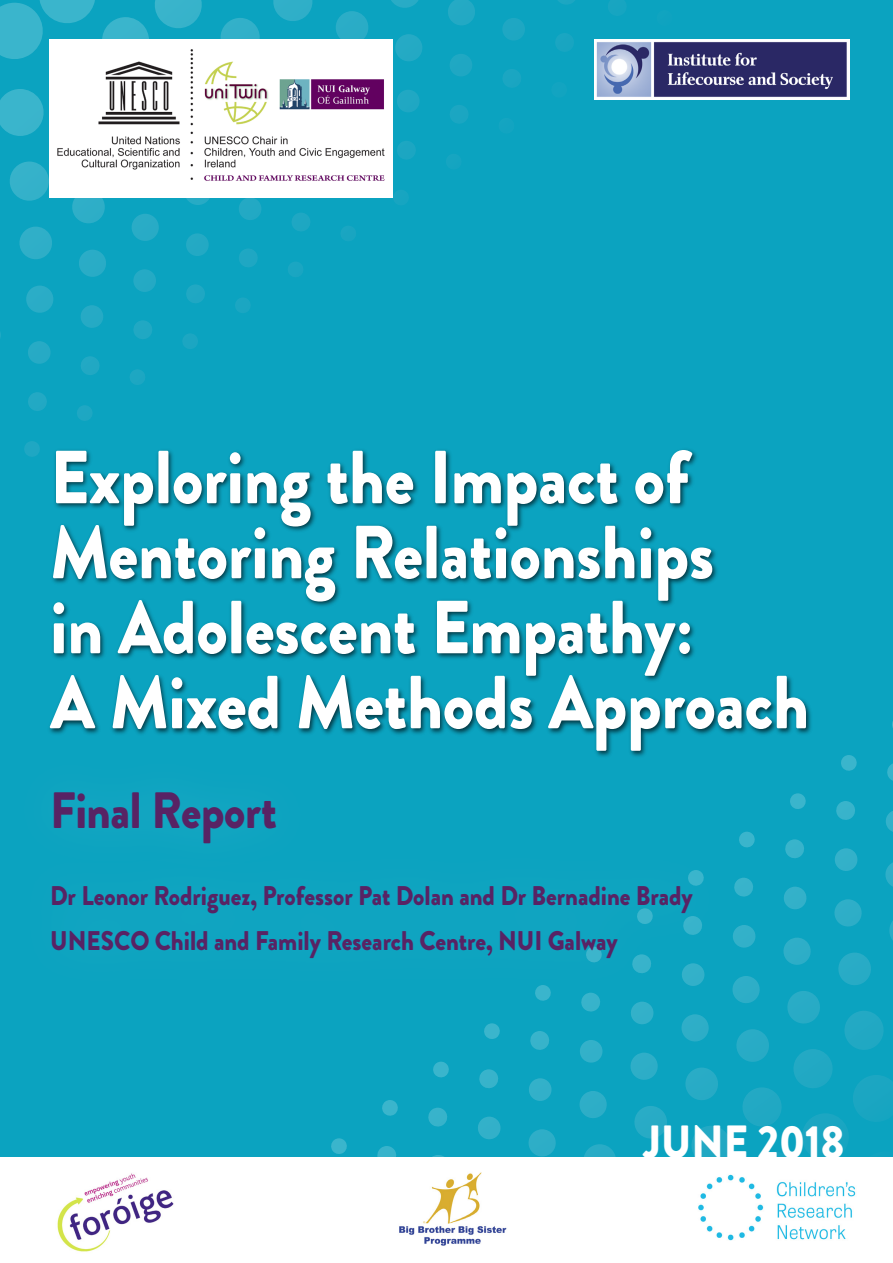
<style>
.page{position:relative;width:893px;height:1263px;background:#0ba3c0}
.page>*{position:absolute;margin:0;border:0;box-sizing:border-box;transform-origin:0 0}
.t1{font:900 75px/75px "Brandon Grotesque";color:#fff;scale:.9 1}
.t2{font:900 51px "Brandon Grotesque";letter-spacing:-.01em;color:#582364;scale:.9 1}
.t3{font:900 46.5px "Brandon Grotesque";color:#fff;scale:.9 1}
.t4{font:900 27px/45px "Brandon Grotesque";color:#582364;scale:.9 1}
</style>
<div class="page">
<svg style="left:331px;top:1138px;width:16px;height:16px"></svg>
<svg style="left:382px;top:1100px;width:16px;height:16px"></svg>
<svg style="left:433px;top:1062px;width:16px;height:16px"></svg>
<svg style="left:484px;top:1024px;width:16px;height:15px"></svg>
<svg style="left:842px;top:766px;width:14px;height:5px"></svg>
<svg style="left:377px;top:1146px;width:19px;height:11px"></svg>
<svg style="left:428px;top:1108px;width:19px;height:19px"></svg>
<svg style="left:479px;top:1069px;width:19px;height:19px"></svg>
<svg style="left:887px;top:763px;width:6px;height:18px"></svg>
<svg style="left:432px;top:1155px;width:12px;height:2px"></svg>
<svg style="left:478px;top:1116px;width:23px;height:23px"></svg>
<svg style="left:528px;top:793px;width:365px;height:364px"></svg>
<div style="left:0;top:1157px;width:893px;height:106px;background:#fff"></div>
<img style="left:399px;top:1172px;width:108px;height:74px">
<img style="left:57px;top:1173px;width:117px;height:79px">
<img style="left:698px;top:1174px;width:158px;height:67px">
<svg style="left:446px;top:154px;width:12px;height:11px"></svg>
<svg style="left:393px;top:190px;width:15px;height:15px"></svg>
<svg style="left:341px;top:226px;width:15px;height:15px"></svg>
<svg style="left:77px;top:405px;width:15px;height:16px"></svg>
<svg style="left:24px;top:441px;width:16px;height:16px"></svg>
<svg style="left:608px;top:0;width:18px;height:16px"></svg>
<svg style="left:555px;top:33px;width:19px;height:19px"></svg>
<svg style="left:503px;top:69px;width:18px;height:19px"></svg>
<svg style="left:450px;top:105px;width:18px;height:19px"></svg>
<svg style="left:397px;top:141px;width:19px;height:18px"></svg>
<svg style="left:28px;top:392px;width:19px;height:19px"></svg>
<svg style="left:448px;top:0;width:27px;height:25px"></svg>
<svg style="left:395px;top:34px;width:27px;height:27px"></svg>
<svg style="left:391px;top:0;width:27px;height:8px"></svg>
<svg style="left:333px;top:11px;width:38px;height:29px"></svg>
<svg style="left:558px;top:0;width:17px;height:4px"></svg>
<svg style="left:502px;top:18px;width:23px;height:22px"></svg>
<svg style="left:450px;top:54px;width:22px;height:22px"></svg>
<svg style="left:397px;top:90px;width:23px;height:22px"></svg>
<svg style="left:0;top:0;width:319px;height:385px"></svg>
<img style="left:594px;top:40px;width:255px;height:60px">
<img style="left:49px;top:40px;width:344px;height:158px">
<img style="left:52px;top:449px;width:805px;height:317px">
<img style="left:49px;top:721px;width:292px;height:45px">
<img style="left:490px;top:818px;width:267px;height:206px">
<h1 class="t1" style="left:50px;top:441px;width:844px">Exploring the Impact of<br>Mentoring Relationships<br>in Adolescent Empathy:<br>A Mixed Methods Approach</h1>
<h2 class="t2" style="left:50px;top:775px;width:253px">Final Report</h2>
<p class="t4" style="left:50px;top:873px;width:716px">Dr Leonor Rodriguez, Professor Pat Dolan and Dr Bernadine Brady<br>UNESCO Child and Family Research Centre, NUI Galway</p>
<h3 class="t3" style="left:643px;top:1109px;width:225px">JUNE 2018</h3>
</div>
